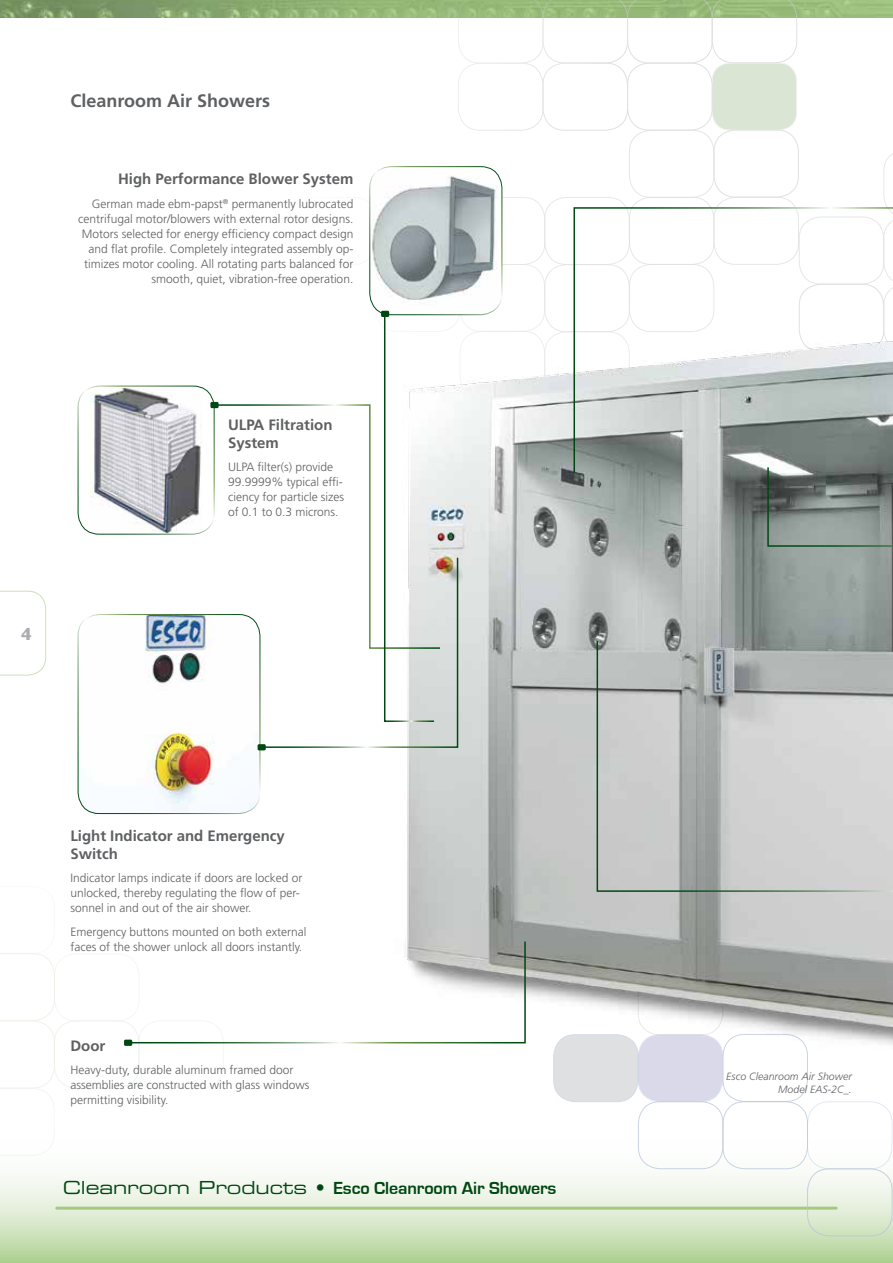
<style>
.page{position:relative;width:893px;height:1263px;background:#fff}
.page>*{position:absolute;margin:0;border:0;box-sizing:border-box;transform-origin:0 0}
.t1{font:700 18px "Eurostile";letter-spacing:-.005em;color:#004712}
.t2{font:700 18px "Frutiger LT Std";color:#5f6062}
.t3{font:700 18px "Gill Sans";color:#aaacaf}
.t4{font:700 15px/18px "Frutiger LT Std";color:#5f6062}
.t5{font:300 12px/15px "Frutiger LT Std";color:#5f6062}
.t6{font:italic 300 10.5px/12.6px "Frutiger LT Std";letter-spacing:.005em;color:#5f6062;text-align:right}
.s1{font-family:"Eurostile LT Std Ex 2";font-weight:400}
</style>
<div class="page">
<img style="left:0;top:0;width:893px;height:17px">
<svg style="left:0;top:1008px;width:893px;height:255px"></svg>
<hr style="left:57px;top:1207px;width:779px;height:3px;background:#a3ca83">
<div style="left:54px;top:1020px;width:85px;height:68px;border:1px solid #e8eee3;border-radius:22px"></div>
<svg style="left:0;top:953px;width:55px;height:203px"></svg>
<div style="left:54px;top:953px;width:86px;height:68px;border:1px solid #e8eee3;border-radius:22px"></div>
<div style="left:139px;top:1020px;width:85px;height:68px;border:1px solid #e8eee3;border-radius:22px"></div>
<div style="left:291px;top:197px;width:85px;height:68px;border:1px solid #caccce;border-radius:22px"></div>
<div style="left:460px;top:197px;width:85px;height:68px;border:1px solid #caccce;border-radius:22px"></div>
<div style="left:544px;top:197px;width:86px;height:68px;border:1px solid #caccce;border-radius:22px"></div>
<div style="left:629px;top:130px;width:85px;height:68px;border:1px solid #caccce;border-radius:22px"></div>
<div style="left:627px;top:63px;width:85px;height:67px;border:1px solid #caccce;border-radius:22px"></div>
<div style="left:712px;top:63px;width:85px;height:67px;background:#dbe5d3;border-radius:18px"></div>
<div style="left:712px;top:63px;width:85px;height:67px;border:1px solid #caccce;border-radius:18px"></div>
<div style="left:458px;top:63px;width:85px;height:68px;border:1px solid #caccce;border-radius:22px"></div>
<div style="left:543px;top:63px;width:85px;height:68px;border:1px solid #caccce;border-radius:22px"></div>
<svg style="left:458px;top:0;width:339px;height:64px"></svg>
<div style="left:714px;top:130px;width:85px;height:67px;border:1px solid #caccce;border-radius:22px"></div>
<div style="left:460px;top:264px;width:85px;height:68px;border:1px solid #caccce;border-radius:22px"></div>
<div style="left:638px;top:1101px;width:85px;height:68px;border:1px solid #b9c5dc;border-radius:22px"></div>
<div style="left:723px;top:1101px;width:85px;height:68px;border:1px solid #b9c5dc;border-radius:22px"></div>
<div style="left:807px;top:1168px;width:85px;height:68px;border:1px solid #b9c5dc;border-radius:22px"></div>
<div style="left:807px;top:1101px;width:85px;height:68px;border:1px solid #b9c5dc;border-radius:22px"></div>
<svg style="left:892px;top:1169px;width:1px;height:67px"></svg>
<div style="left:554px;top:1035px;width:84px;height:67px;background:#dfe0e1;border-radius:22px"></div>
<div style="left:638px;top:1035px;width:85px;height:67px;background:#dad9e9;border-radius:22px"></div>
<img style="left:385px;top:324px;width:508px;height:770px">
<svg style="left:766px;top:149px;width:127px;height:471px"></svg>
<svg style="left:573px;top:206px;width:320px;height:268px"></svg>
<svg style="left:596px;top:639px;width:297px;height:253px;background:#bfc2c0"></svg>
<img style="left:371px;top:168px;width:131px;height:146px">
<div style="left:369px;top:166px;width:133px;height:149px;border:1px solid #fff;border-radius:21px"></div>
<svg style="left:261px;top:313px;width:198px;height:436px"></svg>
<svg style="left:128px;top:940px;width:398px;height:104px"></svg>
<img style="left:90px;top:386px;width:112px;height:148px">
<div style="left:78px;top:386px;width:136px;height:148px;border:1px solid #fff;border-radius:21px"></div>
<img style="left:78px;top:614px;width:182px;height:199px">
<div style="left:78px;top:614px;width:182px;height:200px;border:1px solid #fff;border-radius:21px"></div>
<div style="left:124px;top:1040px;width:8px;height:6px;background:#004712"></div>
<div style="left:381px;top:311px;width:8px;height:6px;background:#004712"></div>
<div style="left:210px;top:402px;width:9px;height:6px;background:#004712"></div>
<div style="left:258px;top:744px;width:8px;height:6px;background:#004712"></div>
<svg style="left:0;top:591px;width:46px;height:84px"></svg>
<h1 class="t2" style="left:70px;top:90px;width:201px">Cleanroom Air Showers</h1>
<p class="t4" style="left:118px;top:170px;width:237px">High Performance Blower System</p>
<p class="t5" style="left:78px;top:196px;width:277px;text-align:right">German made ebm-papst<sup>®</sup> permanently lubrocated centrifugal motor/blowers with external rotor designs.<br>Motors selected for energy efficiency compact design and flat profile. Completely integrated assembly op&shy;timizes motor cooling. All rotating parts balanced for smooth, quiet, vibration-free operation.</p>
<h1 class="t3" style="left:21px;top:619px;width:12px">4</h1>
<p class="t4" style="left:228px;top:416px;width:106px">ULPA Filtration<br>System</p>
<p class="t5" style="left:228px;top:460px;width:118px">ULPA filter(s) provide<br>99.9999% typical effi&shy;ciency for particle sizes of 0.1 to 0.3 microns.</p>
<p class="t4" style="left:70px;top:826px;width:216px">Light Indicator and Emergency<br>Switch</p>
<p class="t5" style="left:70px;top:870px;width:233px">Indicator lamps indicate if doors are locked or unlocked, thereby regulating the flow of per&shy;sonnel in and out of the air shower.</p>
<p class="t5" style="left:70px;top:924px;width:238px">Emergency buttons mounted on both external faces of the shower unlock all doors instantly.</p>
<p class="t4" style="left:70px;top:1037px;width:36px">Door</p>
<p class="t5" style="left:70px;top:1063px;width:240px">Heavy-duty, durable aluminum framed door assemblies are constructed with glass windows permitting visibility.</p>
<p class="t6" style="left:726px;top:1070px;width:127px">Esco Cleanroom Air Shower<br>Model EAS-2C_.</p>
<h1 class="t1" style="left:63px;top:1178px;width:495px"><span class="s1">Cleanroom Products •</span> Esco Cleanroom Air Showers</h1>
</div>
